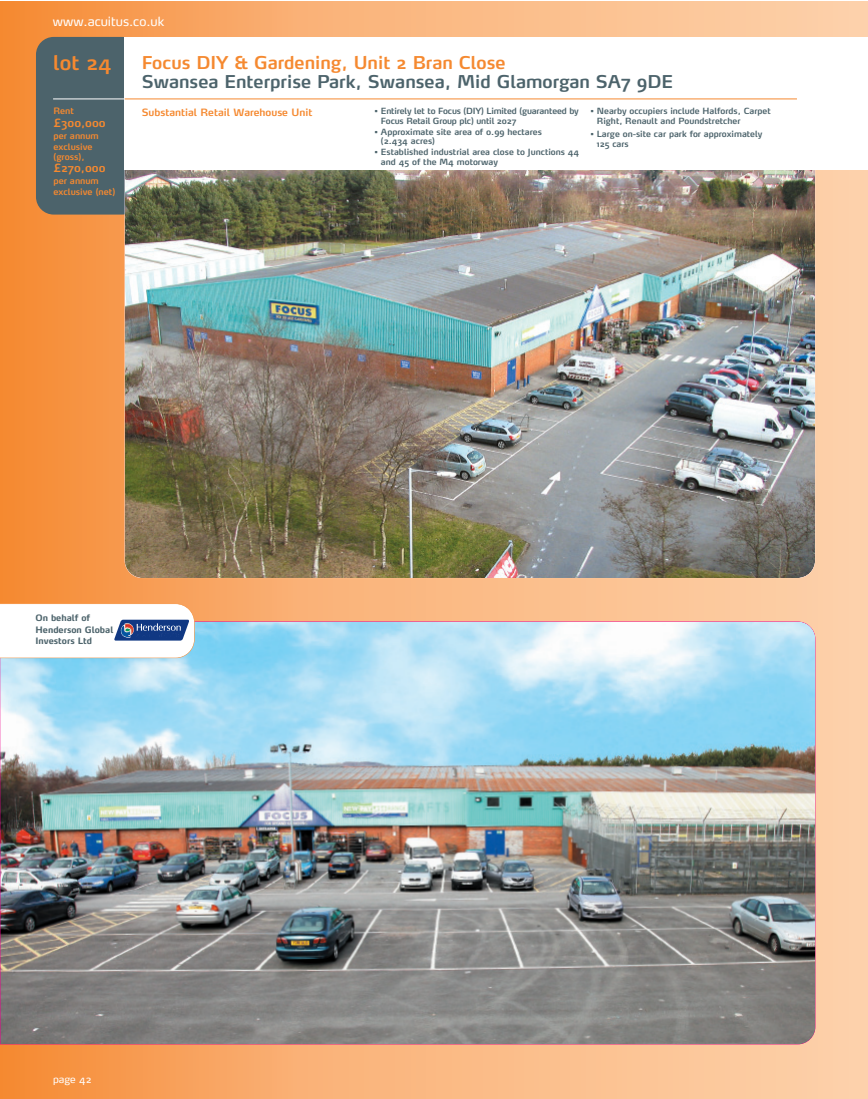
<style>
.page{position:relative;width:868px;height:1099px;background:#fff}
.page>*{position:absolute;margin:0;border:0;box-sizing:border-box;transform-origin:0 0}
.t1{font:600 20px "Max";color:#f58930}
.t2{font:600 17.5px "Max";color:#4c636b}
.t3{font:600 17.5px "Max";color:#f58930}
.t4{font:12.5px "Max";color:#fff}
.t5{font:600 11.25px "Max";color:#f58930}
.t6{font:600 10px "Max";color:#f58930}
.t7{font:10px "Max";color:#fff}
.t8{font:600 8.75px/10.5px "Max";color:#f58930}
.t9{font:700 8.75px/11.2px "Max";color:#4c636b}
.t10{font:600 8.5px/9.6px "Max";color:#4c636b}
.t11{font:600 8.5px/9.6px "Max";letter-spacing:-.02em;color:#4c636b}
</style>
<div class="page">
<div style="left:293px;top:1px;width:575px;height:1098px;background:linear-gradient(to right,#fab176,#fdd1ab)"></div>
<div style="left:2px;top:1px;width:291px;height:1098px;background:linear-gradient(to right,#f58931,#fab076)"></div>
<hr style="left:0;top:1px;width:2px;height:1098px;background:#f58930">
<div style="left:36px;top:37px;width:104px;height:178px;background:#4c636b;border-radius:18px"></div>
<img style="left:125px;top:170px;width:690px;height:408px">
<img style="left:0;top:621px;width:815px;height:423px">
<div style="left:125px;top:37px;width:743px;height:133px;background:#fff"></div>
<hr style="left:53px;top:99px;width:72px;height:1px;background:#fff">
<hr style="left:125px;top:99px;width:672px;height:1px;background:#f58930">
<svg style="left:0;top:603px;width:196px;height:55px"></svg>
<img style="left:121px;top:623px;width:12px;height:14px">
<h3 class="t4" style="left:53px;top:16px;width:113px">www.acuitus.co.uk</h3>
<h1 class="t1" style="left:53px;top:55px;width:60px">lot 24</h1>
<p class="t8" style="left:53px;top:107px;width:22px">Rent</p>
<h3 class="t5" style="left:53px;top:119px;width:54px">£300,000</h3>
<p class="t8" style="left:53px;top:131px;width:47px">per annum exclusive (gross),</p>
<h3 class="t5" style="left:53px;top:164px;width:54px">£270,000</h3>
<p class="t8" style="left:53px;top:176px;width:63px">per annum exclusive (net)</p>
<h2 class="t3" style="left:142px;top:55px;width:365px">Focus DIY &amp; Gardening, Unit 2 Bran Close</h2>
<h2 class="t2" style="left:142px;top:74px;width:533px">Swansea Enterprise Park, Swansea, Mid Glamorgan SA7 9DE</h2>
<p class="t6" style="left:142px;top:108px;width:172px">Substantial Retail Warehouse Unit</p>
<p class="t11" style="left:381px;top:107px;width:199px;text-indent:-6px">• Entirely let to Focus (DIY) Limited (guaranteed by<br>Focus Retail Group plc) until 2027</p>
<p class="t10" style="left:381px;top:127px;width:162px;text-indent:-6px">• Approximate site area of 0.99 hectares (2.434 acres)</p>
<p class="t10" style="left:381px;top:148px;width:200px;text-indent:-6px">• Established industrial area close to Junctions 44 and 45 of the M4 motorway</p>
<p class="t10" style="left:597px;top:107px;width:175px;text-indent:-6px">• Nearby occupiers include Halfords, Carpet<br>Right, Renault and Poundstretcher</p>
<p class="t10" style="left:597px;top:130px;width:167px;text-indent:-6px">• Large on-site car park for approximately<br>125 cars</p>
<p class="t9" style="left:35px;top:613px;width:79px">On behalf of<br>Henderson Global<br>Investors Ltd</p>
<p class="t7" style="left:53px;top:1076px;width:40px">page 42</p>
</div>
